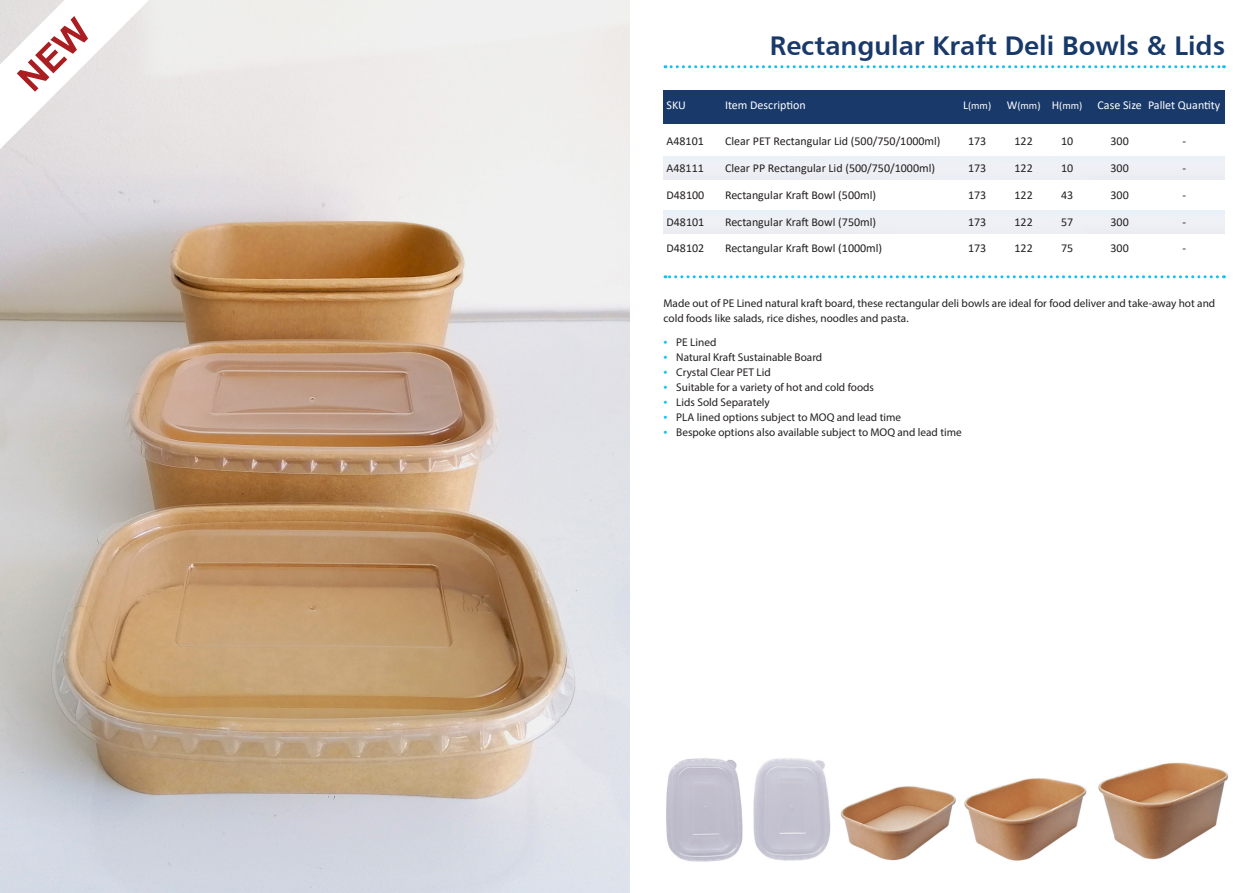
<style>
.page{position:relative;width:1259px;height:893px;background:#fff}
.page>*{position:absolute;margin:0;border:0;box-sizing:border-box;transform-origin:0 0}
.t1{font:27px "Humanist 777 BT Bold B";color:#173969}
.t2{font:12px "Calibri";color:#231f20}
.t3{font:12px "Calibri";color:#fff}
.t4{font:11.25px/15px "Myriad Pro";color:#231f20}
.t5{font:10.5px "Calibri";color:#fff}
.s1{color:#19396a}
.s2{font-size:12px}
.s3{font-size:14.25px;color:#15c0f2}
</style>
<div class="page">
<div style="left:663px;top:91px;width:562px;height:33px;background:#19396a"></div>
<div style="left:663px;top:156px;width:551px;height:24px;background:#edf0f5"></div>
<div style="left:663px;top:210px;width:551px;height:24px;background:#edf0f5"></div>
<svg style="left:665px;top:65px;width:559px;height:3px"></svg>
<svg style="left:665px;top:275px;width:552px;height:3px"></svg>
<img style="left:0;top:0;width:629px;height:893px">
<img style="left:1098px;top:762px;width:131px;height:98px">
<img style="left:964px;top:778px;width:123px;height:83px">
<img style="left:840px;top:786px;width:116px;height:75px">
<img style="left:666px;top:758px;width:77px;height:104px">
<img style="left:753px;top:758px;width:78px;height:103px">
<svg style="left:0;top:0;width:149px;height:149px"></svg>
<p class="t1" style="left:770px;top:28px;width:456px"><span class="s1">Rectangular</span> Kraft Deli Bowls &amp; Lids</p>
<p class="t3" style="left:666px;top:97px;width:21px">SKU</p>
<p class="t3" style="left:725px;top:97px;width:82px">Item Description</p>
<p class="t5" style="left:963px;top:99px;width:30px"><span class="s2">L</span>(mm)</p>
<p class="t5" style="left:1006px;top:99px;width:77px"><span class="s2">W</span>(mm) <span class="s2">H</span>(mm)</p>
<p class="t3" style="left:1097px;top:97px;width:124px">Case Size Pallet Quantity</p>
<p class="t2" style="left:666px;top:133px;width:39px">A48101</p>
<p class="t2" style="left:725px;top:133px;width:217px">Clear PET Rectangular Lid (500/750/1000ml)</p>
<p class="t2" style="left:968px;top:133px;width:20px">173</p>
<p class="t2" style="left:1014px;top:133px;width:20px">122</p>
<p class="t2" style="left:1061px;top:133px;width:14px">10</p>
<p class="t2" style="left:1110px;top:133px;width:20px">300</p>
<p class="t2" style="left:1182px;top:133px;width:5px">-</p>
<p class="t2" style="left:666px;top:159px;width:39px">A48111</p>
<p class="t2" style="left:725px;top:159px;width:212px">Clear PP Rectangular Lid (500/750/1000ml)</p>
<p class="t2" style="left:968px;top:159px;width:20px">173</p>
<p class="t2" style="left:1014px;top:159px;width:20px">122</p>
<p class="t2" style="left:1061px;top:159px;width:14px">10</p>
<p class="t2" style="left:1110px;top:159px;width:20px">300</p>
<p class="t2" style="left:1182px;top:159px;width:5px">-</p>
<p class="t2" style="left:666px;top:186px;width:39px">D48100</p>
<p class="t2" style="left:725px;top:186px;width:153px">Rectangular Kraft Bowl (500ml)</p>
<p class="t2" style="left:968px;top:186px;width:20px">173</p>
<p class="t2" style="left:1014px;top:186px;width:20px">122</p>
<p class="t2" style="left:1061px;top:186px;width:14px">43</p>
<p class="t2" style="left:1110px;top:186px;width:20px">300</p>
<p class="t2" style="left:1182px;top:186px;width:5px">-</p>
<p class="t2" style="left:666px;top:213px;width:39px">D48101</p>
<p class="t2" style="left:725px;top:213px;width:153px">Rectangular Kraft Bowl (750ml)</p>
<p class="t2" style="left:968px;top:213px;width:20px">173</p>
<p class="t2" style="left:1014px;top:213px;width:20px">122</p>
<p class="t2" style="left:1061px;top:213px;width:14px">57</p>
<p class="t2" style="left:1110px;top:213px;width:20px">300</p>
<p class="t2" style="left:1182px;top:213px;width:5px">-</p>
<p class="t2" style="left:666px;top:240px;width:39px">D48102</p>
<p class="t2" style="left:725px;top:240px;width:159px">Rectangular Kraft Bowl (1000ml)</p>
<p class="t2" style="left:968px;top:240px;width:20px">173</p>
<p class="t2" style="left:1014px;top:240px;width:20px">122</p>
<p class="t2" style="left:1061px;top:240px;width:14px">75</p>
<p class="t2" style="left:1110px;top:240px;width:20px">300</p>
<p class="t2" style="left:1182px;top:240px;width:5px">-</p>
<p class="t4" style="left:663px;top:296px;width:553px">Made out of PE Lined natural kraft board, these rectangular deli bowls are ideal for food deliver and take-away hot and cold foods like salads, rice dishes, noodles and pasta.</p>
<p class="t4" style="left:663px;top:334px;width:54px"><span class="s3">•</span> PE Lined</p>
<p class="t4" style="left:663px;top:349px;width:160px"><span class="s3">•</span> Natural Kraft Sustainable Board</p>
<p class="t4" style="left:663px;top:364px;width:109px"><span class="s3">•</span> Crystal Clear PET Lid</p>
<p class="t4" style="left:663px;top:379px;width:212px"><span class="s3">•</span> Suitable for a variety of hot and cold foods</p>
<p class="t4" style="left:663px;top:394px;width:108px"><span class="s3">•</span> Lids Sold Separately</p>
<p class="t4" style="left:663px;top:409px;width:239px"><span class="s3">•</span> PLA lined options subject to MOQ and lead time</p>
<p class="t4" style="left:663px;top:424px;width:300px"><span class="s3">•</span> Bespoke options also available subject to MOQ and lead time</p>
</div>
